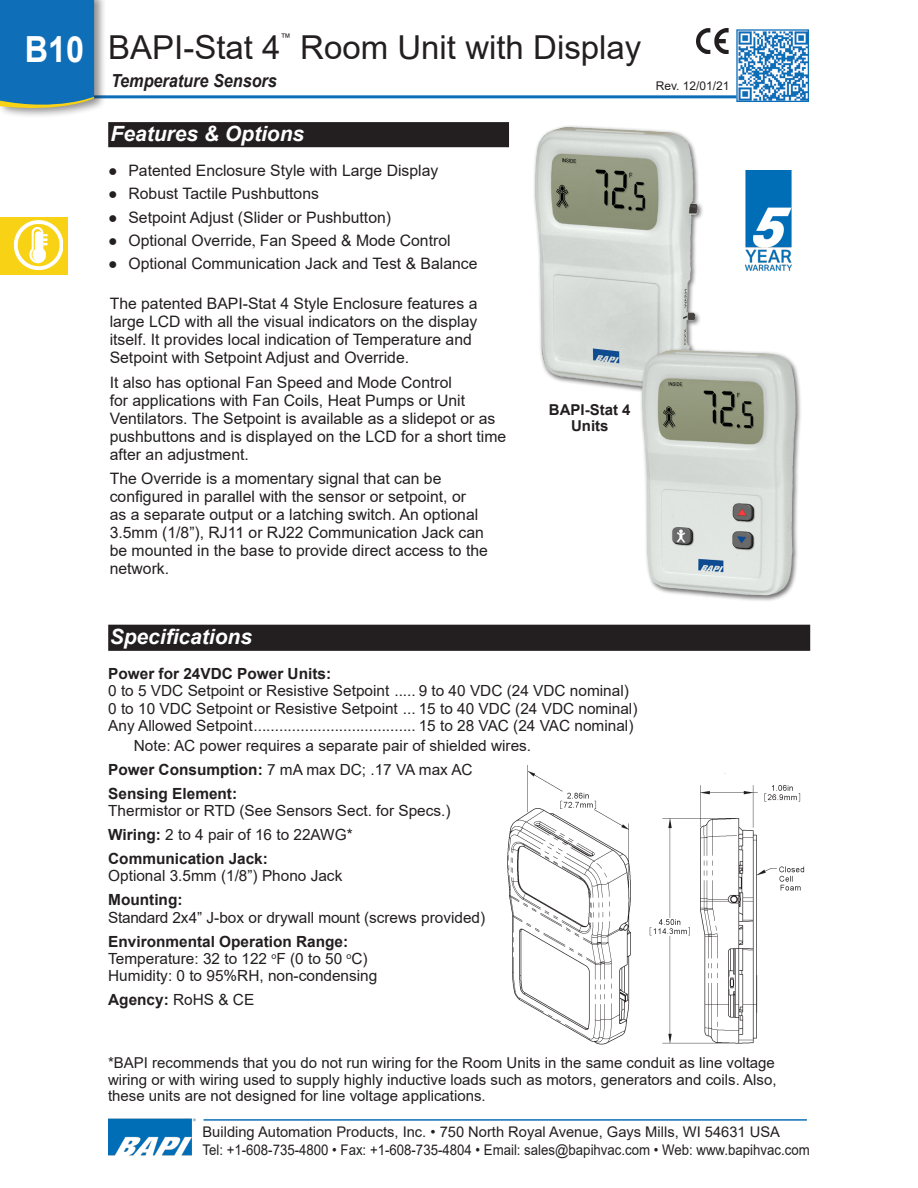
<style>
.page{position:relative;width:918px;height:1188px;background:#fff}
.page>*{position:absolute;margin:0;border:0;box-sizing:border-box;transform-origin:0 0}
.t1{font:700 36px "Arial";color:#fff;scale:.9 1}
.Sub_Section_Title{font:33px "Arial";color:#231f20}
.Subhead{font:italic 700 21px "Arial";color:#fff}
.t2{font:italic 700 18px "Arial";color:#231f20;scale:.9 1}
.definition{font:15.75px/18px "Arial";color:#231f20}
.Bullet_List{font:15.75px "Arial";color:#231f20}
.t3{font:15.3px "Arial";color:#231f20}
.t4{font:700 15.3px "Arial";color:#231f20}
.t5{font:15px/16.5px "Arial";color:#231f20;text-align:justify}
.t6{font:700 15px/16.5px "Arial";color:#231f20;text-align:center}
.t7{font:14.7px/18px "Arial";color:#231f20}
.Body_text{font:12px "Arial";color:#231f20}
.Sub_Section_Title-2{font:10.5px "Arial";color:#231f20}
.s1{font-family:"Times New Roman"}
.s2{font-weight:700}
.s3{font-weight:400}
</style>
<div class="page">
<hr style="left:14px;top:95px;width:722px;height:3px;background:#0e6eb8">
<div style="left:0;top:0;width:107px;height:119px;background:#231f20;opacity:.5"></div>
<svg style="left:0;top:0;width:94px;height:113px;background:#2076b4"></svg>
<img style="left:738px;top:31px;width:69px;height:69px">
<div style="left:736px;top:29px;width:73px;height:73px;border:1px solid #0e6eb8"></div>
<hr style="left:204px;top:1119px;width:603px;height:2px;background:#0e6eb8">
<img style="left:108px;top:1118px;width:87px;height:38px">
<div style="left:0;top:217px;width:68px;height:57px;background:#f8d215"></div>
<img style="left:14px;top:221px;width:48px;height:49px">
<div style="left:533px;top:125px;width:171px;height:271px;background:#231f20;opacity:.65"></div>
<img style="left:535px;top:127px;width:81px;height:256px">
<div style="left:109px;top:123px;width:399px;height:23px;background:#231f20"></div>
<div style="left:108px;top:122px;width:401px;height:25px;border:2px solid #231f20"></div>
<div style="left:109px;top:625px;width:700px;height:25px;background:#231f20"></div>
<div style="left:108px;top:625px;width:702px;height:26px;border:2px solid #231f20"></div>
<div style="left:640px;top:348px;width:162px;height:254px;background:#231f20;opacity:.65"></div>
<img style="left:642px;top:350px;width:34px;height:210px">
<img style="left:507px;top:765px;width:298px;height:280px">
<img style="left:696px;top:28px;width:32px;height:25px">
<img style="left:745px;top:171px;width:47px;height:100px">
<h1 class="t1" style="left:25px;top:24px;width:68px">B10</h1>
<p class="Sub_Section_Title" style="left:108px;top:25px;width:174px">BAPI-Stat 4</p>
<p class="Sub_Section_Title-2" style="left:281px;top:30px;width:12px">™</p>
<p class="Sub_Section_Title" style="left:300px;top:25px;width:343px">Room Unit with Display</p>
<p class="t2" style="left:111px;top:69px;width:186px">Temperature Sensors</p>
<p class="Subhead" style="left:111px;top:120px;width:195px">Features &amp; Options</p>
<p class="Bullet_List" style="left:108px;top:159px;width:332px">● Patented Enclosure Style with Large Display</p>
<p class="Bullet_List" style="left:108px;top:183px;width:212px">● Robust Tactile Pushbuttons</p>
<p class="Bullet_List" style="left:108px;top:206px;width:284px">● Setpoint Adjust (Slider or Pushbutton)</p>
<p class="Bullet_List" style="left:108px;top:230px;width:344px">● Optional Override<span class="s1">,</span> Fan Speed &amp; Mode Control</p>
<p class="Bullet_List" style="left:108px;top:253px;width:371px">● Optional Communication Jack and Test &amp; Balance</p>
<p class="definition" style="left:110px;top:294px;width:369px">The patented BAPI-Stat 4 Style Enclosure features a large LCD with all the visual indicators on the display itself. It provides local indication of Temperature and Setpoint with Setpoint Adjust and Override.</p>
<p class="definition" style="left:110px;top:373px;width:398px">It also has optional Fan Speed and Mode Control<br>for applications with Fan Coils, Heat Pumps or Unit Ventilators. The Setpoint is available as a slidepot or as pushbuttons and is displayed on the LCD for a short time after an adjustment.</p>
<p class="definition" style="left:110px;top:470px;width:380px">The Override is a momentary signal that can be configured in parallel with the sensor or setpoint, or<br>as a separate output or a latching switch. An optional 3.5mm (1/8”), RJ11 or RJ22 Communication Jack can be mounted in the base to provide direct access to the network.</p>
<p class="t6" style="left:549px;top:401px;width:83px">BAPI-Stat 4<br>Units</p>
<p class="Body_text" style="left:656px;top:78px;width:75px">Rev. 12/01/21</p>
<p class="Subhead" style="left:110px;top:623px;width:144px">Specifications</p>
<p class="t4" style="left:108px;top:663px;width:224px">Power for 24VDC Power Units:</p>
<p class="t3" style="left:108px;top:681px;width:522px">0 to 5 VDC Setpoint or Resistive Setpoint ..... 9 to 40 VDC (24 VDC nominal)</p>
<p class="t3" style="left:108px;top:698px;width:531px">0 to 10 VDC Setpoint or Resistive Setpoint ... 15 to 40 VDC (24 VDC nominal)</p>
<p class="t3" style="left:108px;top:715px;width:527px">Any Allowed Setpoint...................................... 15 to 28 VAC (24 VAC nominal)</p>
<p class="t3" style="left:134px;top:735px;width:399px">Note: AC power requires a separate pair of shielded wires.</p>
<p class="t3" style="left:108px;top:759px;width:366px"><span class="s2">Power Consumption:</span> 7 mA max DC; .17 VA max AC</p>
<p class="t4" style="left:108px;top:783px;width:131px">Sensing Element:</p>
<p class="t3" style="left:108px;top:800px;width:344px">Thermistor or RTD (See Sensors Sect. for Specs.)</p>
<p class="t3" style="left:108px;top:824px;width:246px"><span class="s2">Wiring:</span> 2 to 4 pair of 16 to 22AWG*</p>
<p class="t4" style="left:108px;top:848px;width:161px">Communication Jack:</p>
<p class="t3" style="left:108px;top:866px;width:236px">Optional 3.5mm (1/8”) Phono Jack</p>
<p class="t4" style="left:108px;top:889px;width:76px">Mounting:</p>
<p class="t3" style="left:108px;top:907px;width:379px">Standard 2x4” J-box or drywall mount (screws provided)</p>
<p class="t4" style="left:108px;top:931px;width:242px">Environmental Operation Range:</p>
<p class="t3" style="left:108px;top:948px;width:261px">Temperature: 32 to 122 <sup>o</sup>F (0 to 50 <sup>o</sup>C)</p>
<p class="t3" style="left:108px;top:965px;width:271px">Humidity: 0 to 95%RH, non-condensing</p>
<p class="t4" style="left:108px;top:989px;width:148px">Agency: <span class="s3">RoHS &amp; CE</span></p>
<p class="t5" style="left:108px;top:1055px;width:670px">*BAPI recommends that you do not run wiring for the Room Units in the same conduit as line voltage wiring or with wiring used to supply highly inductive loads such as motors, generators and coils. Also, these units are not designed for line voltage applications.</p>
<p class="t7" style="left:202px;top:1123px;width:609px">Building Automation Products, Inc. • 750 North Royal Avenue, Gays Mills, WI 54631 USA<br>Tel: +1-608-735-4800 • Fax: +1-608-735-4804 • Email: sales@bapihvac.com • Web: www.bapihvac.com</p>
</div>
